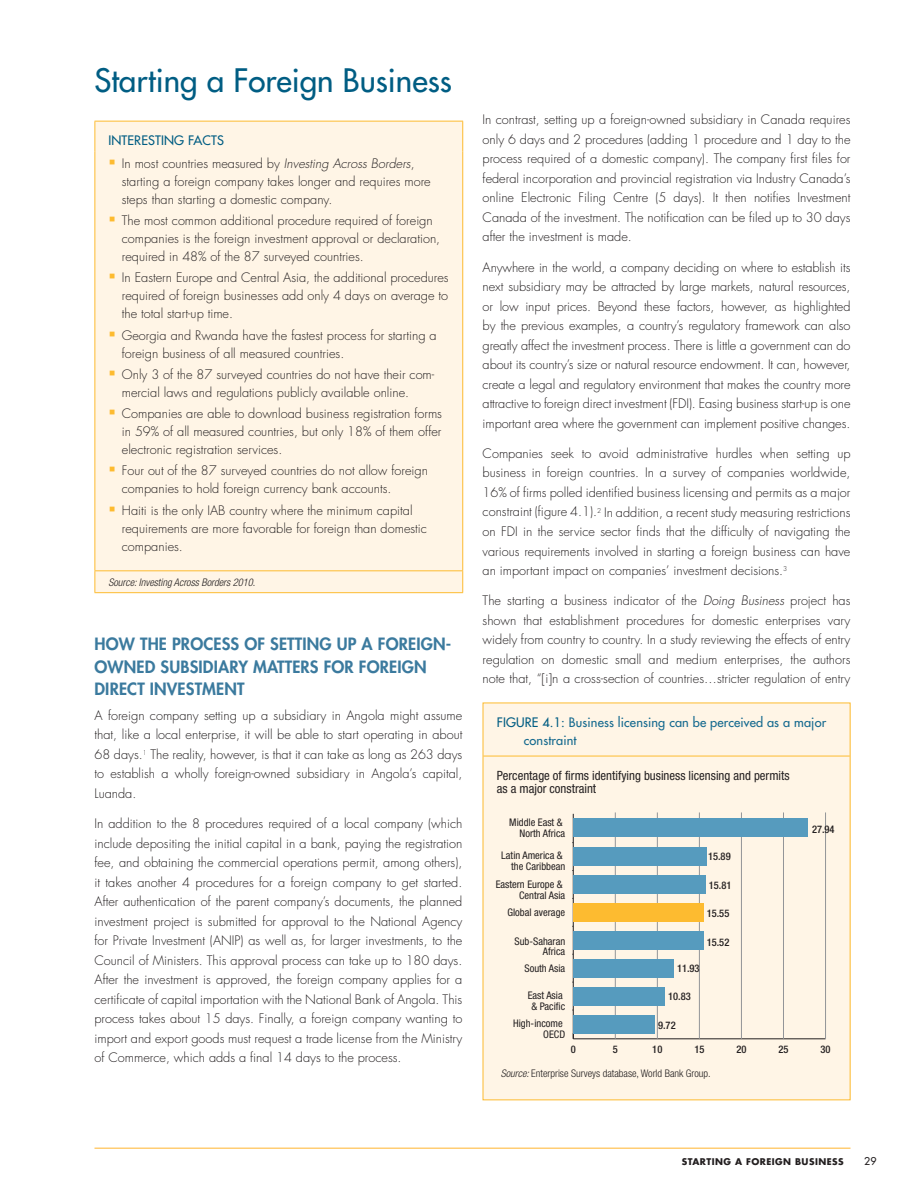
<style>
.page{position:relative;width:918px;height:1188px;background:#fff}
.page>*{position:absolute;margin:0;border:0;box-sizing:border-box;transform-origin:0 0}
.t1{font:31.5px "Futura";color:#005d83}
.t2{font:800 16.5px/22.5px "Futura";letter-spacing:.01em;color:#3b7a9e}
.t3{font:300 12.75px/19.5px "Futura";color:#231f20;text-align:justify}
.t4{font:condensed 12.75px/13.5px "Helvetica Neue";color:#231f20}
.t5{font:12.75px/18px "Futura";letter-spacing:.01em;color:#166a8f}
.t6{font:condensed 10.5px/10.8px "Helvetica Neue";color:#231f20;text-align:right}
.t7{font:500 condensed 10.5px "Helvetica Neue";color:#231f20}
.t8{font:300 condensed 10.5px "Helvetica Neue";color:#231f20}
.t9{font:italic 300 condensed 10.5px "Helvetica Neue";color:#231f20}
.t10{font:10.5px "Futura";color:#231f20}
.t11{font:700 9px "Futura";letter-spacing:.05em;color:#231f20}
.s1{font-weight:400;color:#005d83}
.s2{font-style:italic}
.s3{font-style:normal}
.s4{color:#005d83}
</style>
<div class="page">
<hr style="left:94px;top:1148px;width:757px;height:1px;background:#ffcd73">
<div style="left:95px;top:121px;width:368px;height:30px;background:#fff5e6"></div>
<div style="left:95px;top:151px;width:367px;height:441px;background:#fff5e6"></div>
<hr style="left:94px;top:121px;width:369px;height:1px;background:#fdbb30">
<hr style="left:94px;top:121px;width:1px;height:30px;background:#fdbb30">
<hr style="left:462px;top:121px;width:1px;height:30px;background:#fdbb30">
<hr style="left:94px;top:151px;width:1px;height:419px;background:#fdbb30">
<hr style="left:462px;top:151px;width:1px;height:419px;background:#fdbb30">
<hr style="left:94px;top:570px;width:369px;height:1px;background:#fdbb30">
<svg style="left:94px;top:571px;width:1px;height:21px"></svg>
<svg style="left:462px;top:571px;width:1px;height:21px"></svg>
<hr style="left:94px;top:592px;width:369px;height:1px;background:#fdbb30">
<div style="left:483px;top:703px;width:367px;height:397px;background:#fff5e6"></div>
<hr style="left:483px;top:756px;width:367px;height:1px;background:#fdbb30">
<hr style="left:573px;top:1038px;width:253px;height:1px;background:#231f20">
<hr style="left:615px;top:812px;width:1px;height:227px;background:#939598">
<hr style="left:657px;top:812px;width:1px;height:227px;background:#939598">
<hr style="left:699px;top:812px;width:1px;height:227px;background:#939598">
<hr style="left:741px;top:812px;width:1px;height:227px;background:#939598">
<hr style="left:783px;top:812px;width:1px;height:227px;background:#939598">
<hr style="left:825px;top:812px;width:1px;height:227px;background:#939598">
<hr style="left:573px;top:814px;width:1px;height:225px;background:#231f20">
<div style="left:573px;top:1016px;width:82px;height:18px;background:#569bbe"></div>
<div style="left:573px;top:987px;width:91px;height:19px;background:#569bbe"></div>
<div style="left:573px;top:959px;width:101px;height:19px;background:#569bbe"></div>
<div style="left:573px;top:931px;width:131px;height:19px;background:#569bbe"></div>
<div style="left:573px;top:903px;width:131px;height:18px;background:#fdbb30"></div>
<div style="left:573px;top:875px;width:133px;height:18px;background:#569bbe"></div>
<div style="left:573px;top:847px;width:134px;height:18px;background:#569bbe"></div>
<div style="left:573px;top:819px;width:235px;height:18px;background:#569bbe"></div>
<svg style="left:110px;top:160px;width:5px;height:4px"></svg>
<svg style="left:110px;top:217px;width:5px;height:5px"></svg>
<svg style="left:110px;top:274px;width:5px;height:5px"></svg>
<svg style="left:110px;top:331px;width:5px;height:5px"></svg>
<svg style="left:110px;top:371px;width:5px;height:4px"></svg>
<svg style="left:110px;top:410px;width:5px;height:5px"></svg>
<svg style="left:110px;top:467px;width:5px;height:5px"></svg>
<svg style="left:110px;top:506px;width:5px;height:5px"></svg>
<h1 class="t1" style="left:95px;top:65px;width:359px">Starting a Foreign Business</h1>
<p class="t3" style="left:122px;top:130px;width:294px;line-height:23.2px;text-indent:-14px"><span class="s1">INTERESTING FACTS<br></span>In most countries measured by <span class="s2">Investing Across Borders</span>,</p>
<p class="t3" style="left:122px;top:173px;width:310px;line-height:18px">starting a foreign company takes longer and requires more steps than starting a domestic company.</p>
<p class="t3" style="left:122px;top:213px;width:320px;line-height:18px;text-align:left">The most common additional procedure required of foreign companies is the foreign investment approval or declaration, required in 48% of the 87 surveyed countries.</p>
<p class="t3" style="left:122px;top:270px;width:328px;line-height:18px">In Eastern Europe and Central Asia, the additional procedures required of foreign businesses add only 4 days on average to the total start-up time.</p>
<p class="t3" style="left:122px;top:327px;width:316px;line-height:18px">Georgia and Rwanda have the fastest process for starting a foreign business of all measured countries.</p>
<p class="t3" style="left:122px;top:366px;width:314px;line-height:18px">Only 3 of the 87 surveyed countries do not have their com&shy;mercial laws and regulations publicly available online.</p>
<p class="t3" style="left:122px;top:406px;width:322px;line-height:18px">Companies are able to download business registration forms in 59% of all measured countries, but only 18% of them offer electronic registration services.</p>
<p class="t3" style="left:122px;top:463px;width:308px;line-height:18px">Four out of the 87 surveyed countries do not allow foreign companies to hold foreign currency bank accounts.</p>
<p class="t3" style="left:122px;top:502px;width:307px;line-height:18px;text-align:left">Haiti is the only IAB country where the minimum capital requirements are more favorable for foreign than domestic companies.</p>
<p class="t9" style="left:108px;top:578px;width:149px">Source: Investing Across Borders 2010<span class="s3">.</span></p>
<p class="t2" style="left:95px;top:634px;width:358px">HOW THE PROCESS OF SETTING UP A FOREIGN-<br>OWNED SUBSIDIARY MATTERS FOR FOREIGN<br>DIRECT INVESTMENT</p>
<p class="t3" style="left:95px;top:707px;width:369px">A foreign company setting up a subsidiary in Angola might assume that, like a local enterprise, it will be able to start operating in about 68 days.<sup>1</sup> The reality, however, is that it can take as long as 263 days to establish a wholly foreign-owned subsidiary in Angola’s capital, Luanda.</p>
<p class="t3" style="left:95px;top:815px;width:369px">In addition to the 8 procedures required of a local company (which include depositing the initial capital in a bank, paying the registration fee, and obtaining the commercial operations permit, among others), it takes another 4 procedures for a foreign company to get started.<br>After authentication of the parent company’s documents, the planned investment project is submitted for approval to the National Agency for Private Investment (ANIP) as well as, for larger investments, to the Council of Ministers. This approval process can take up to 180 days.<br>After the investment is approved, the foreign company applies for a certificate of capital importation with the National Bank of Angola. This process takes about 15 days. Finally, a foreign company wanting to import and export goods must request a trade license from the Ministry of Commerce, which adds a final 14 days to the process.</p>
<p class="t3" style="left:483px;top:111px;width:369px">In contrast, setting up a foreign-owned subsidiary in Canada requires only 6 days and 2 procedures (adding 1 procedure and 1 day to the process required of a domestic company). The company first files for federal incorporation and provincial registration via Industry Canada’s online Electronic Filing Centre (5 days). It then notifies Investment Canada of the investment. The notification can be filed up to 30 days after the investment is made.</p>
<p class="t3" style="left:483px;top:258px;width:369px">Anywhere in the world, a company deciding on where to establish its next subsidiary may be attracted by large markets, natural resources, or low input prices. Beyond these factors, however, as highlighted by the previous examples, a country’s regulatory framework can also greatly affect the investment process. There is little a government can do about its country’s size or natural resource endowment. It can, however, create a legal and regulatory environment that makes the country more attractive to foreign direct investment (FDI). Easing business start-up is one important area where the government can implement positive changes.</p>
<p class="t3" style="left:483px;top:445px;width:369px">Companies seek to avoid administrative hurdles when setting up business in foreign countries. In a survey of companies worldwide, 16% of firms polled identified business licensing and permits as a major constraint (figure 4.1).<sup>2</sup> In addition, a recent study measuring restrictions on FDI in the service sector finds that the difficulty of navigating the various requirements involved in starting a foreign business can have an important impact on companies’ investment decisions.<sup>3</sup></p>
<p class="t3" style="left:483px;top:592px;width:369px">The starting a business indicator of the <span class="s2">Doing Business</span> project has shown that establishment procedures for domestic enterprises vary widely from country to country. In a study reviewing the effects of entry regulation on domestic small and medium enterprises, the authors note that, “[i]n a cross-section of countries…stricter regulation of entry</p>
<p class="t5" style="left:524px;top:714px;width:304px;text-indent:-27px"><span class="s4">FIGURE 4.1:</span> Business licensing can be perceived as a major constraint</p>
<p class="t4" style="left:497px;top:769px;width:294px">Percentage of firms identifying business licensing and permits as a major constraint</p>
<p class="t6" style="left:509px;top:818px;width:57px">Middle East &amp;<br>North Africa</p>
<p class="t6" style="left:501px;top:851px;width:66px">Latin America &amp; the Caribbean</p>
<p class="t6" style="left:496px;top:880px;width:71px">Eastern Europe &amp;<br>Central Asia</p>
<p class="t6" style="left:508px;top:908px;width:59px">Global average</p>
<p class="t6" style="left:515px;top:936px;width:52px">Sub-Saharan<br>Africa</p>
<p class="t6" style="left:524px;top:964px;width:42px">South Asia</p>
<p class="t6" style="left:528px;top:991px;width:39px;text-align:center">East Asia &amp; Pacific</p>
<p class="t6" style="left:513px;top:1019px;width:54px">High-income<br>OECD</p>
<p class="t8" style="left:501px;top:1070px;width:212px"><span class="s2">Source:</span> Enterprise Surveys database, World Bank Group.</p>
<p class="t7" style="left:812px;top:825px;width:24px">27.94</p>
<p class="t7" style="left:708px;top:852px;width:24px">15.89</p>
<p class="t7" style="left:709px;top:881px;width:24px">15.81</p>
<p class="t7" style="left:707px;top:910px;width:24px">15.55</p>
<p class="t7" style="left:707px;top:939px;width:24px">15.52</p>
<p class="t7" style="left:677px;top:965px;width:24px">11.93</p>
<p class="t7" style="left:668px;top:993px;width:24px">10.83</p>
<p class="t7" style="left:658px;top:1021px;width:19px">9.72</p>
<p class="t7" style="left:571px;top:1046px;width:7px">0</p>
<p class="t7" style="left:613px;top:1046px;width:7px">5</p>
<p class="t7" style="left:652px;top:1046px;width:12px">10</p>
<p class="t7" style="left:694px;top:1046px;width:12px">15</p>
<p class="t7" style="left:736px;top:1046px;width:12px">20</p>
<p class="t7" style="left:778px;top:1046px;width:12px">25</p>
<p class="t7" style="left:820px;top:1046px;width:12px">30</p>
<p class="t11" style="left:682px;top:1157px;width:164px">STARTING A FOREIGN BUSINESS</p>
<p class="t10" style="left:864px;top:1156px;width:14px">29</p>
</div>
